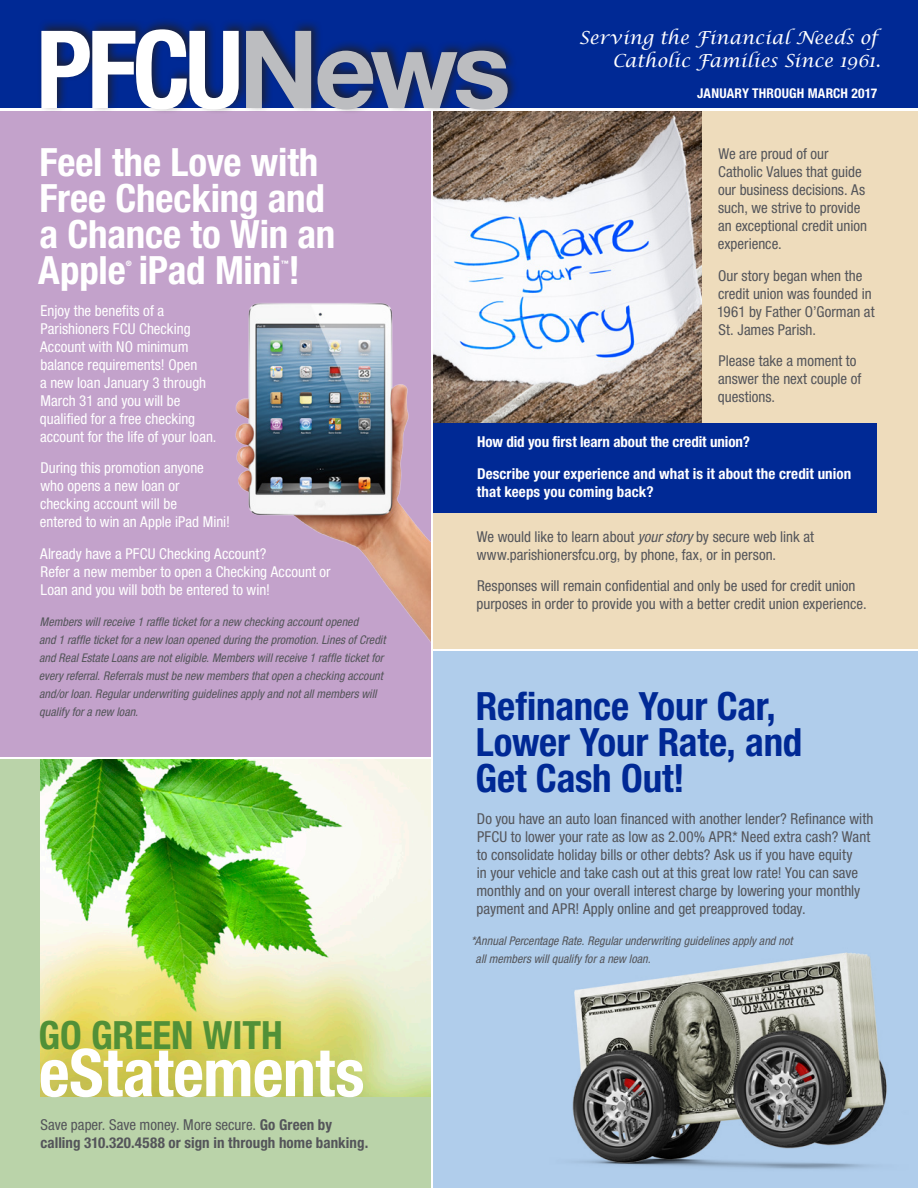
<style>
.page{position:relative;width:918px;height:1188px;background:#fff}
.page>*{position:absolute;margin:0;border:0;box-sizing:border-box;transform-origin:0 0}
.t1{font:700 condensed 108px "Helvetica Neue LT Std";color:#fff}
.story_title_white{font:700 condensed 66px "Helvetica Neue LT Std";letter-spacing:-.005em;color:#fff}
.story_title_white-2{font:700 condensed 39px/36px "Helvetica Neue LT Std";letter-spacing:-.005em;color:#fff}
.story_title_white-3{font:700 condensed 39px/36px "Helvetica Neue LT Std";letter-spacing:-.005em;color:#002995}
.story_title_white-4{font:700 condensed 39px "Helvetica Neue LT Std";letter-spacing:-.005em;color:#519037}
.t2{font:italic 18px/22.5px "Lucida Calligraphy";letter-spacing:-.005em;color:#fff;text-align:right}
.story_white{font:condensed 15px/18px "Helvetica Neue LT Std";color:#54555a}
.story_white-2{font:condensed 15px/18px "Helvetica Neue LT Std";color:#fff}
.t3{font:700 condensed 15px/18px "Helvetica Neue LT Std";letter-spacing:.005em;color:#fff}
.story_white-3{font:700 condensed 15px/18px "Helvetica Neue LT Std";letter-spacing:.005em;color:#54555a}
.t4{font:700 condensed 13.5px "Helvetica Neue LT Std";letter-spacing:.015em;color:#fff}
.story_white-4{font:italic condensed 12px/18px "Helvetica Neue LT Std";letter-spacing:.005em;color:#54555a}
.story_title_white-5{font:700 condensed 7.5px "Helvetica Neue LT Std";color:#fff}
.s1{font-stretch:normal;color:#bcbdc0}
.s2{font-weight:400}
.s3{font-style:italic}
</style>
<div class="page">
<div style="left:0;top:111px;width:430px;height:646px;background:#c3a2cb"></div>
<div style="left:0;top:0;width:918px;height:108px;background:#002995"></div>
<div style="left:434px;top:111px;width:484px;height:538px;background:#eedcbc"></div>
<div style="left:434px;top:652px;width:484px;height:536px;background:#b0cdeb"></div>
<div style="left:0;top:760px;width:430px;height:428px;background:#bad3a9"></div>
<div style="left:434px;top:423px;width:444px;height:90px;background:#002995"></div>
<img style="left:572px;top:952px;width:315px;height:217px">
<img style="left:235px;top:284px;width:196px;height:392px">
<div style="left:37px;top:17px;width:482px;height:97px;background:#231f20;opacity:.75"></div>
<img style="left:41px;top:760px;width:389px;height:336px">
<img style="left:434px;top:111px;width:268px;height:312px">
<p class="t1" style="left:36px;top:4px;width:476px">PFCU<span class="s1">News</span></p>
<p class="t2" style="left:579px;top:27px;width:303px">Serving the Financial Needs of<br>Catholic Families Since 1961.</p>
<p class="t4" style="left:697px;top:85px;width:182px">JANUARY THROUGH MARCH 2017</p>
<p class="story_title_white-2" style="left:38px;top:144px;width:299px">Feel the Love with<br>Free Checking and a Chance to Win an<br>Apple iPad Mini !</p>
<p class="story_title_white-5" style="left:126px;top:259px;width:7px">®</p>
<p class="story_title_white-5" style="left:281px;top:259px;width:9px">™</p>
<p class="story_white-2" style="left:40px;top:301px;width:178px">Enjoy the benefits of a<br>Parishioners FCU Checking<br>Account with NO minimum balance requirements! Open<br>a new loan January 3 through<br>March 31 and you will be qualified for a free checking account for the life of your loan.</p>
<p class="story_white-2" style="left:40px;top:459px;width:191px">During this promotion anyone who opens a new loan or checking account will be<br>entered to win an Apple iPad Mini!</p>
<p class="story_white-2" style="left:40px;top:544px;width:292px">Already have a PFCU Checking Account?<br>Refer a new member to open a Checking Account or<br>Loan and you will both be entered to win!</p>
<p class="story_white-4" style="left:39px;top:613px;width:348px">Members will receive 1 raffle ticket for a new checking account opened<br>and 1 raffle ticket for a new loan opened during the promotion. Lines of Credit and Real Estate Loans are not eligible. Members will receive 1 raffle ticket for every referral. Referrals must be new members that open a checking account and/or loan. Regular underwriting guidelines apply and not all members will qualify for a new loan.</p>
<p class="story_title_white-4" style="left:39px;top:1012px;width:246px">GO GREEN WITH</p>
<p class="story_title_white" style="left:39px;top:1033px;width:327px">eStatements</p>
<p class="story_white-3" style="left:40px;top:1115px;width:329px"><span class="s2">Save paper. Save money. More secure.</span> Go Green by calling 310.320.4588 or sign in through home banking.</p>
<p class="story_white" style="left:718px;top:145px;width:151px">We are proud of our<br>Catholic Values that guide our business decisions. As such, we strive to provide an exceptional credit union experience.</p>
<p class="story_white" style="left:717px;top:266px;width:159px">Our story began when the credit union was founded in<br>1961 by Father O’Gorman at<br>St. James Parish.</p>
<p class="story_white" style="left:718px;top:352px;width:145px">Please take a moment to answer the next couple of questions.</p>
<p class="t3" style="left:477px;top:433px;width:274px">How did you first learn about the credit union?</p>
<p class="t3" style="left:477px;top:464px;width:376px">Describe your experience and what is it about the credit union that keeps you coming back?</p>
<p class="story_white" style="left:477px;top:527px;width:339px">We would like to learn about <span class="s3">your story</span> by secure web link at www.parishionersfcu.org, by phone, fax, or in person.</p>
<p class="story_white" style="left:477px;top:577px;width:392px">Responses will remain confidential and only be used for credit union purposes in order to provide you with a better credit union experience.</p>
<p class="story_title_white-3" style="left:475px;top:688px;width:329px">Refinance Your Car,<br>Lower Your Rate, and<br>Get Cash Out!</p>
<p class="story_white" style="left:477px;top:809px;width:398px">Do you have an auto loan financed with another lender? Refinance with PFCU to lower your rate as low as 2.00% APR.* Need extra cash? Want to consolidate holiday bills or other debts? Ask us if you have equity<br>in your vehicle and take cash out at this great low rate! You can save monthly and on your overall interest charge by lowering your monthly payment and APR! Apply online and get preapproved today.</p>
<p class="story_white-4" style="left:476px;top:932px;width:318px;text-indent:-5px">*Annual Percentage Rate. Regular underwriting guidelines apply and not all members will qualify for a new loan.</p>
</div>
